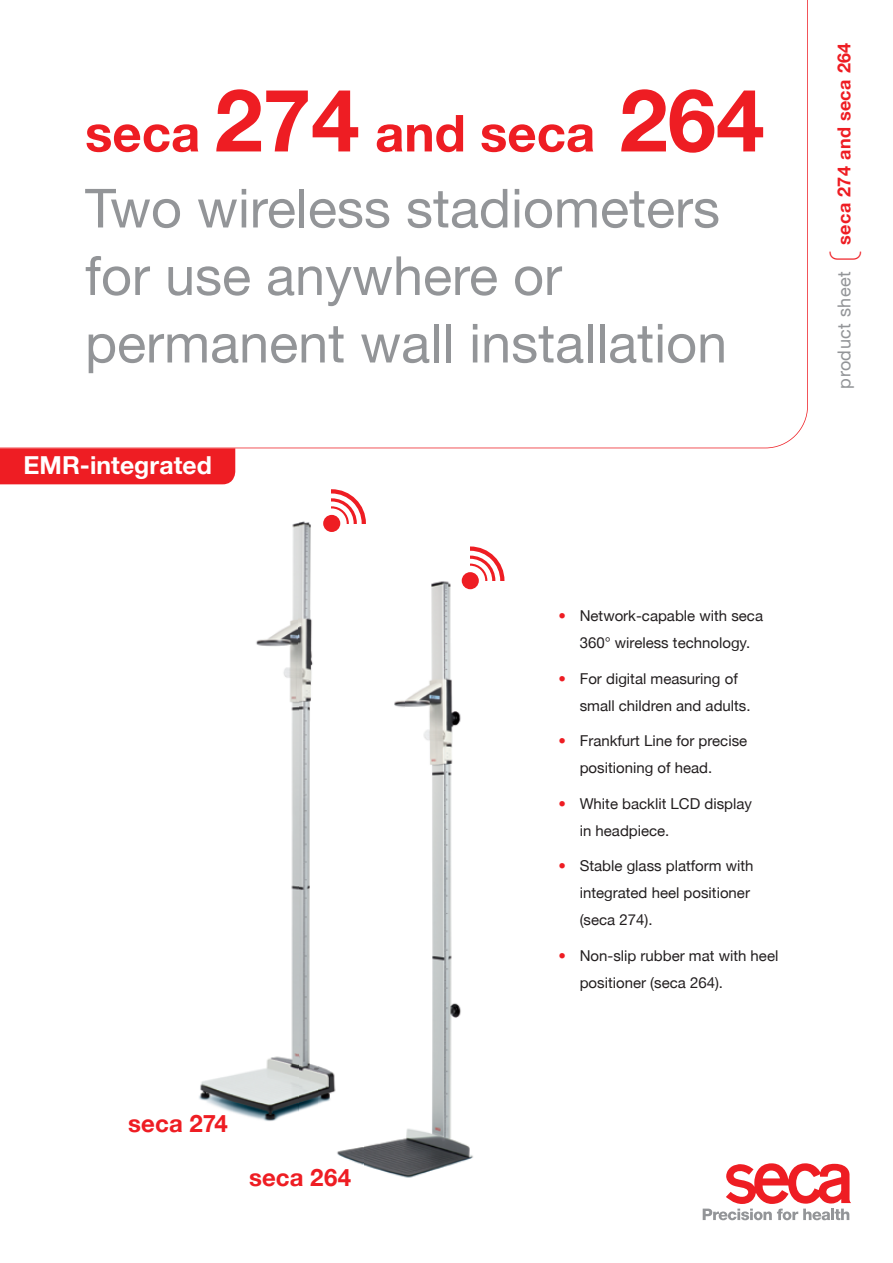
<style>
.page{position:relative;width:893px;height:1263px;background:#fff}
.page>*{position:absolute;margin:0;border:0;box-sizing:border-box;transform-origin:0 0}
.t1{font:54px/67.5px "secaglobal";color:#939598}
.t2{font:700 51px "secaglobal";color:#ee1d23}
.t3{font:700 24.75px "secaglobal";letter-spacing:.005em;color:#fff}
.t4{font:700 24px "secaglobal";letter-spacing:.005em;color:#ee1d23}
.t5{font:700 18px "secaglobal";letter-spacing:.025em;color:#ee1d23}
.t6{font:18px "secaglobal";letter-spacing:.025em;color:#939598}
.t7{font:15px/27px "secaglobal";color:#231f20}
.s1{font-size:87px}
.s2{color:#ee1d23}
</style>
<div class="page">
<img style="left:199px;top:522px;width:100px;height:599px">
<img style="left:299px;top:507px;width:67px;height:104px">
<img style="left:299px;top:611px;width:20px;height:500px">
<img style="left:405px;top:575px;width:74px;height:405px">
<img style="left:363px;top:980px;width:110px;height:198px">
<img style="left:337px;top:1147px;width:26px;height:18px">
<img style="left:319px;top:574px;width:86px;height:554px">
<div style="left:462px;top:572px;width:17px;height:17px;background:#ee1d23;border-radius:50%"></div>
<svg style="left:470px;top:546px;width:34px;height:35px"></svg>
<div style="left:323px;top:515px;width:17px;height:17px;background:#ee1d23;border-radius:50%"></div>
<svg style="left:332px;top:489px;width:34px;height:34px"></svg>
<div style="left:0;top:448px;width:235px;height:36px;background:#ee1d23"></div>
<svg style="left:703px;top:1163px;width:148px;height:57px"></svg>
<h2 class="t2" style="left:85px;top:104px;width:681px">seca <span class="s1">274</span> and seca <span class="s1">264</span></h2>
<h1 class="t1" style="left:85px;top:175px;width:644px">Two wireless stadiometers for use anywhere or permanent wall installation</h1>
<h3 class="t3" style="left:23px;top:451px;width:190px">EMR-integrated</h3>
<h3 class="t4" style="left:128px;top:1109px;width:101px">seca 274</h3>
<h3 class="t4" style="left:249px;top:1163px;width:104px">seca 264</h3>
<p class="t7" style="left:558px;top:602px;width:206px;text-align:center"><span class="s2">•</span> Network-capable with seca<br>360° wireless technology.</p>
<p class="t7" style="left:580px;top:665px;width:172px;text-indent:-21px"><span class="s2">•</span> For digital measuring of small children and adults.</p>
<p class="t7" style="left:580px;top:727px;width:169px;text-indent:-21px"><span class="s2">•</span> Frankfurt Line for precise positioning of head.</p>
<p class="t7" style="left:580px;top:790px;width:174px;text-indent:-21px"><span class="s2">•</span> White backlit LCD display in headpiece.</p>
<p class="t7" style="left:580px;top:852px;width:175px;text-indent:-21px"><span class="s2">•</span> Stable glass platform with integrated heel positioner (seca 274).</p>
<p class="t7" style="left:580px;top:942px;width:200px;text-indent:-21px"><span class="s2">•</span> Non-slip rubber mat with heel positioner (seca 264).</p>
<p class="t5" style="left:834px;top:245px;width:204px;rotate:-90deg">seca 274 and seca 264</p>
<p class="t6" style="left:834px;top:389px;width:119px;rotate:-90deg">product sheet</p>
</div>
